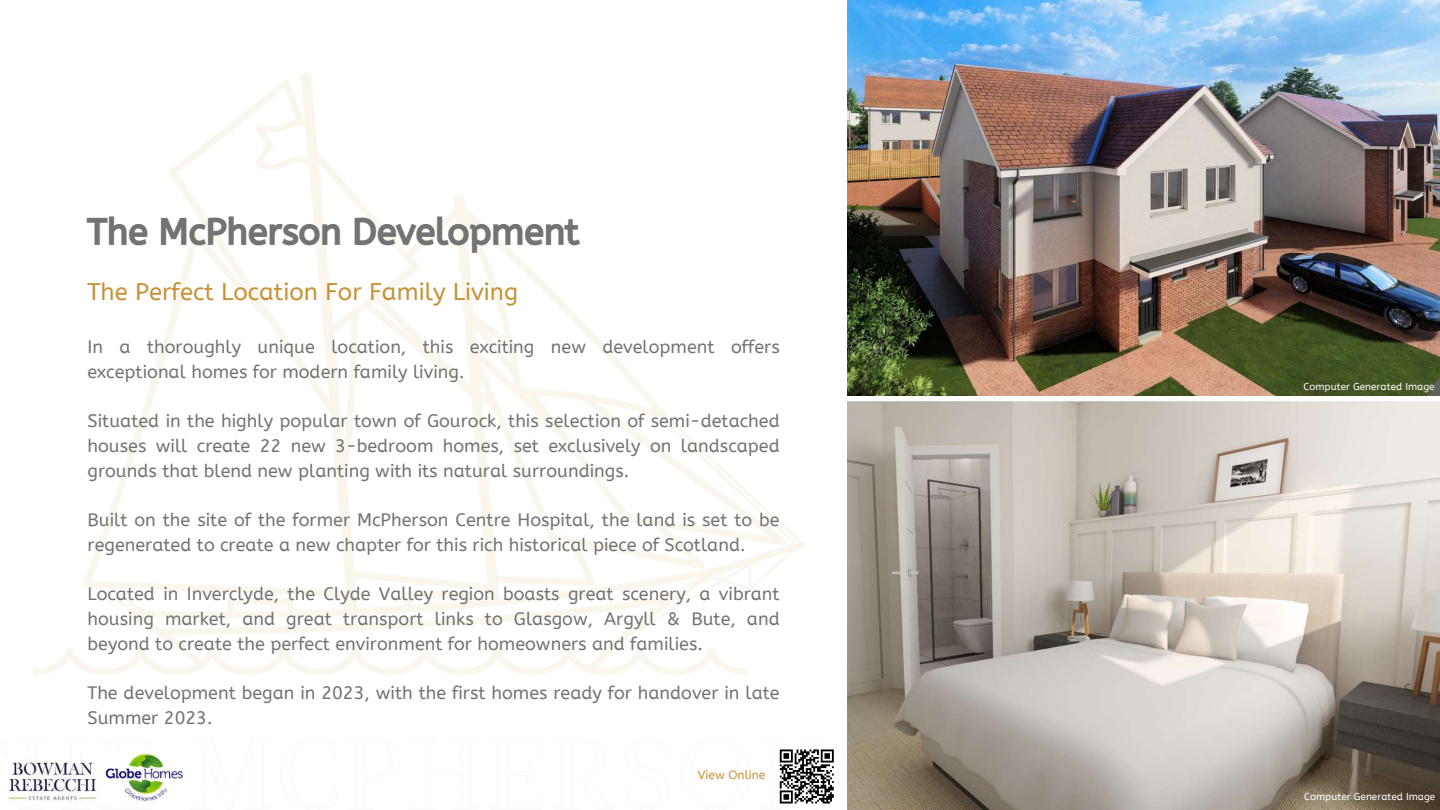
<style>
.page{position:relative;width:1440px;height:810px;background:#fff}
.page>*{position:absolute;margin:0;border:0;box-sizing:border-box;transform-origin:0 0}
.t1{font:36px "CA Generated";color:#737373}
.t2{font:24px "A Bee Zee";color:#c69235}
.t3{font:18px/24.8px "A Bee Zee";color:#737373}
.t4{font:12px "A Bee Zee";color:#c69235}
.t5{font:10px "A Bee Zee";color:#fff}
</style>
<div class="page">
<img style="left:848px;top:395px;width:592px;height:415px">
<img style="left:848px;top:0;width:592px;height:395px">
<img style="left:8px;top:73px;width:822px;height:731px">
<svg style="left:780px;top:749px;width:54px;height:54px"></svg>
<img style="left:105px;top:753px;width:78px;height:50px">
<h1 class="t1" style="left:88px;top:211px;width:494px">The McPherson Development</h1>
<h2 class="t2" style="left:88px;top:278px;width:432px">The Perfect Location For Family Living</h2>
<p class="t3" style="left:88px;top:335px;width:694px">In a thoroughly unique location, this exciting new development offers exceptional homes for modern family living.</p>
<p class="t3" style="left:88px;top:409px;width:694px;text-align:justify">Situated in the highly popular town of Gourock, this selection of semi-detached houses will create 22 new 3-bedroom homes, set exclusively on landscaped grounds that blend new planting with its natural surroundings.</p>
<p class="t3" style="left:88px;top:508px;width:694px">Built on the site of the former McPherson Centre Hospital, the land is set to be regenerated to create a new chapter for this rich historical piece of Scotland.</p>
<p class="t3" style="left:88px;top:582px;width:694px;text-align:justify">Located in Inverclyde, the Clyde Valley region boasts great scenery, a vibrant housing market, and great transport links to Glasgow, Argyll &amp; Bute, and beyond to create the perfect environment for homeowners and families.</p>
<p class="t3" style="left:88px;top:681px;width:694px">The development began in 2023, with the first homes ready for handover in late<br>Summer 2023.</p>
<p class="t4" style="left:698px;top:768px;width:69px">View Online</p>
<p class="t5" style="left:1304px;top:381px;width:133px">Computer Generated Image</p>
<p class="t5" style="left:1304px;top:791px;width:133px">Computer Generated Image</p>
</div>
